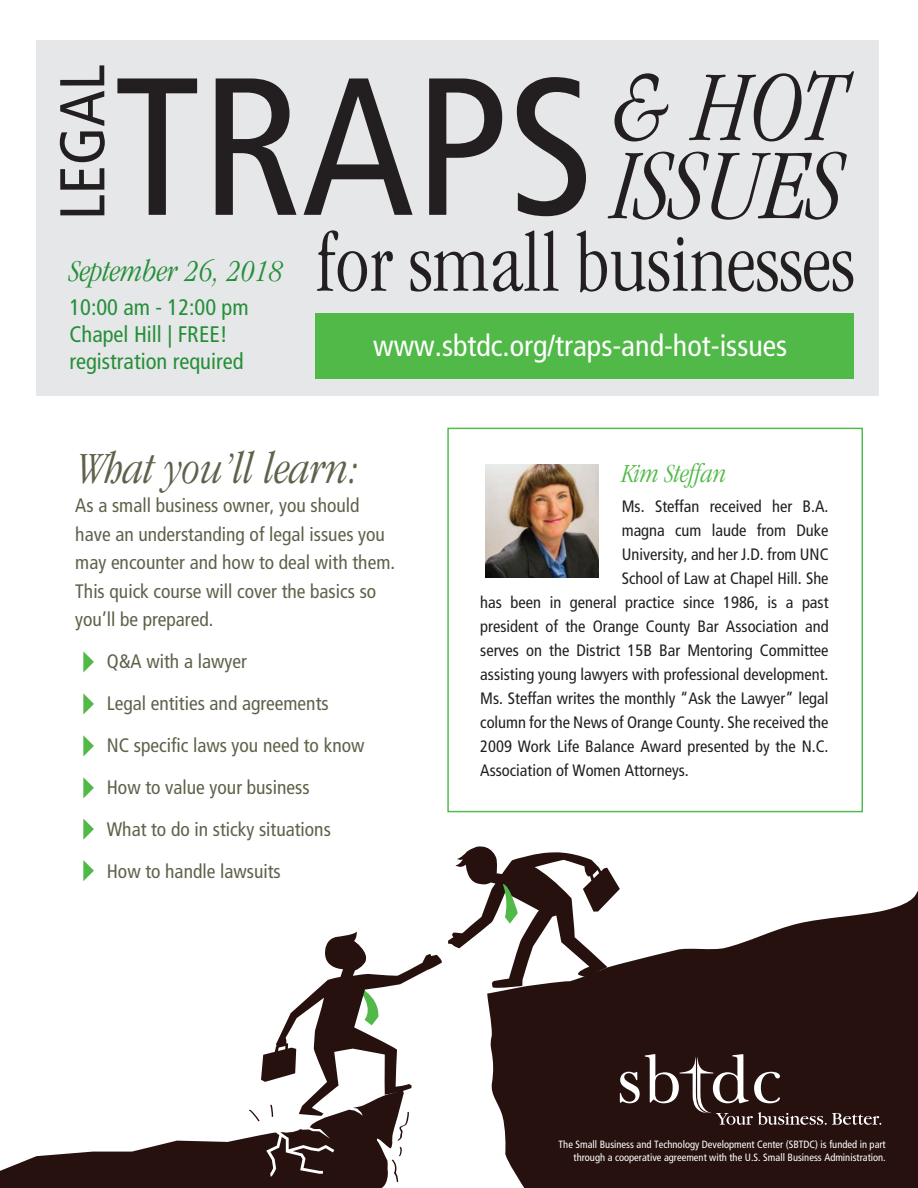
<style>
.page{position:relative;width:918px;height:1188px;background:#fff}
.page>*{position:absolute;margin:0;border:0;box-sizing:border-box;transform-origin:0 0}
.t1{font:condensed 195.3px "Frutiger";color:#231f20}
.t2{font:italic 300 condensed 103.5px/78.2px "Garamond";color:#231f20}
.t3{font:300 condensed 84.9px "Garamond";color:#231f20}
.t4{font:condensed 63.15px "Frutiger";color:#231f20}
.t5{font:italic 300 condensed 46.2px "Garamond";color:#60614b}
.t6{font:italic 300 condensed 31.5px "Garamond";color:#258f38}
.t7{font:condensed 30px "Frutiger";color:#fff}
.t8{font:italic 300 condensed 27px "Garamond";color:#51b948}
.t9{font:condensed 22.5px/27px "Frutiger";color:#258f38}
.t10{font:condensed 19.5px/42px "Frutiger";color:#60614b}
.t11{font:condensed 16.5px "Frutiger";color:#231f20}
.t12{font:condensed 10.5px/12.6px "Frutiger";color:#fff;text-align:right}
</style>
<div class="page">
<div style="left:36px;top:41px;width:842px;height:355px;background:#e6e7e9"></div>
<div style="left:315px;top:314px;width:538px;height:65px;background:#51b948"></div>
<svg style="left:487px;top:891px;width:431px;height:297px;fill:#26110f"></svg>
<svg style="left:448px;top:846px;width:172px;height:143px"></svg>
<svg style="left:0;top:932px;width:442px;height:256px"></svg>
<svg style="left:620px;top:1054px;width:261px;height:71px;background:#42302e"></svg>
<img style="left:486px;top:465px;width:112px;height:112px">
<svg style="left:83px;top:651px;width:11px;height:22px"></svg>
<svg style="left:83px;top:693px;width:11px;height:22px"></svg>
<svg style="left:83px;top:735px;width:11px;height:21px"></svg>
<svg style="left:83px;top:777px;width:11px;height:21px"></svg>
<svg style="left:83px;top:819px;width:11px;height:21px"></svg>
<svg style="left:83px;top:860px;width:11px;height:21px"></svg>
<h3 class="t4" style="left:46px;top:220px;width:157px;rotate:-90deg">LEGAL</h3>
<h1 class="t1" style="left:114px;top:33px;width:482px">TRAPS</h1>
<h2 class="t2" style="left:613px;top:68px;width:231px">&amp; HOT<br>ISSUES</h2>
<h3 class="t3" style="left:317px;top:218px;width:539px">for small businesses</h3>
<h3 class="t6" style="left:69px;top:254px;width:215px">September 26, 2018</h3>
<h3 class="t9" style="left:69px;top:294px;width:181px">10:00 am - 12:00 pm<br>Chapel Hill | FREE! registration required</h3>
<h3 class="t7" style="left:373px;top:328px;width:416px">www.sbtdc.org/traps-and-hot-issues</h3>
<h3 class="t5" style="left:77px;top:444px;width:283px">What you’ll learn:</h3>
<p class="t10" style="left:75px;top:491px;width:321px;line-height:28.5px">As a small business owner, you should have an understanding of legal issues you may encounter and how to deal with them.<br>This quick course will cover the basics so you’ll be prepared.</p>
<p class="t10" style="left:107px;top:641px;width:259px">Q&amp;A with a lawyer<br>Legal entities and agreements<br>NC specific laws you need to know<br>How to value your business<br>What to do in sticky situations<br>How to handle lawsuits</p>
<h3 class="t8" style="left:622px;top:459px;width:106px">Kim Steffan</h3>
<p class="t11" style="left:622px;top:497px;width:208px">Ms. Steffan received her B.A.</p>
<p class="t11" style="left:622px;top:521px;width:208px">magna cum laude from Duke</p>
<p class="t11" style="left:622px;top:545px;width:208px">University, and her J.D. from UNC</p>
<p class="t11" style="left:622px;top:569px;width:208px">School of Law at Chapel Hill. She</p>
<p class="t11" style="left:480px;top:593px;width:350px">has been in general practice since 1986, is a past</p>
<p class="t11" style="left:480px;top:617px;width:350px">president of the Orange County Bar Association and</p>
<p class="t11" style="left:480px;top:641px;width:350px">serves on the District 15B Bar Mentoring Committee</p>
<p class="t11" style="left:480px;top:665px;width:350px">assisting young lawyers with professional development.</p>
<p class="t11" style="left:480px;top:689px;width:350px">Ms. Steffan writes the monthly “Ask the Lawyer” legal</p>
<p class="t11" style="left:480px;top:713px;width:350px">column for the News of Orange County. She received the</p>
<p class="t11" style="left:480px;top:737px;width:350px">2009 Work Life Balance Award presented by the N.C.</p>
<p class="t11" style="left:480px;top:761px;width:210px">Association of Women Attorneys.</p>
<p class="t12" style="left:559px;top:1138px;width:329px">The Small Business and Technology Development Center (SBTDC) is funded in part through a cooperative agreement with the U.S. Small Business Administration.</p>
</div>
